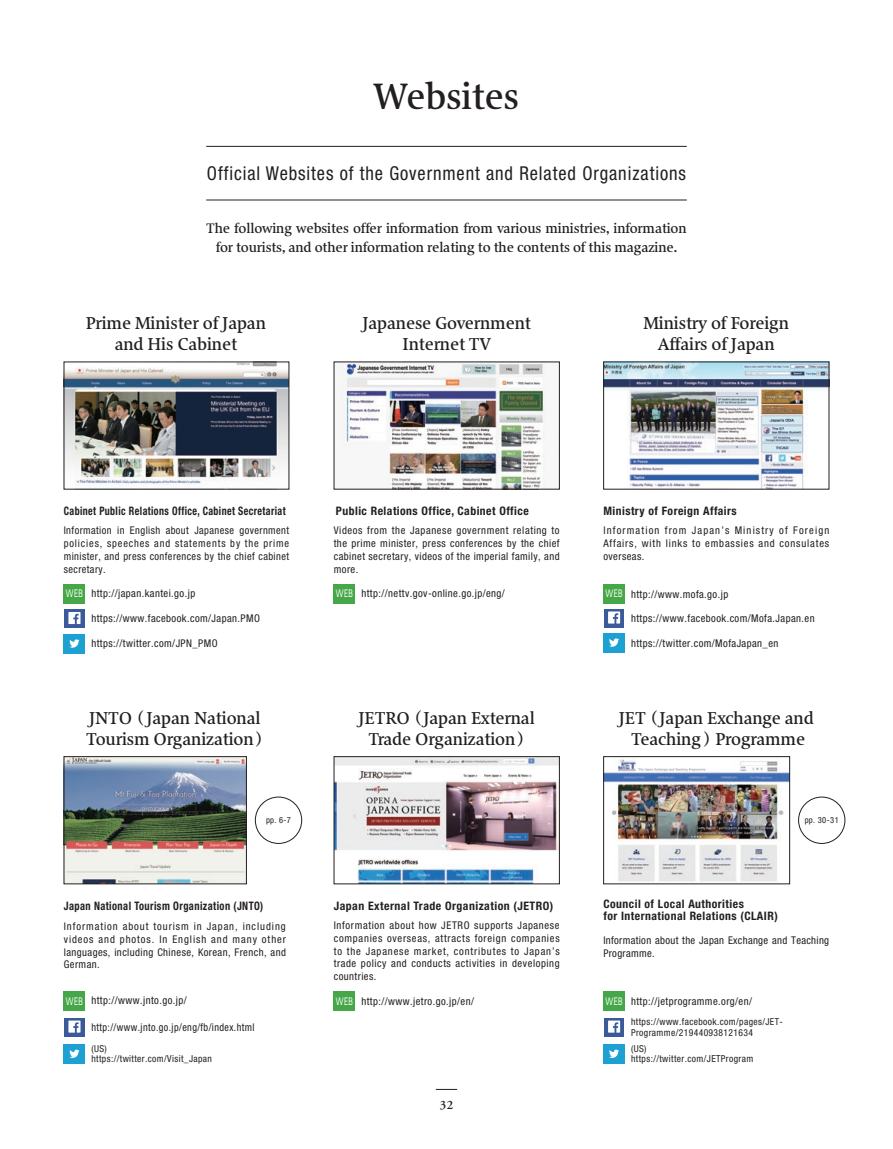
<style>
.page{position:relative;width:893px;height:1149px;background:#fff}
.page>*{position:absolute;margin:0;border:0;box-sizing:border-box;transform-origin:0 0}
.t1{font:34.05px "Hiragino UD Serif Std W6";letter-spacing:-.01em;color:#231f20}
.t2{font:condensed 19.2px "Helvetica Neue LT Std";letter-spacing:.05em;color:#231f20;scale:.96 1}
.t3{font:15.9px/21.3px "Hiragino UD Serif Std W6";letter-spacing:-.01em;color:#231f20;text-align:center}
.t4{font:12.75px/19.2px "Hiragino UD Serif Std W6";letter-spacing:-.01em;color:#231f20;text-align:center}
.t5{font:600 12.75px "Adobe Garamond Pro";color:#231f20}
.t6{font:700 condensed 11.7px/12.8px "Helvetica Neue LT Std";letter-spacing:.04em;color:#231f20}
.t7{font:700 condensed 11.7px "Helvetica Neue LT Std";letter-spacing:.04em;color:#231f20;scale:.85 1}
.t8{font:700 condensed 11.7px "Helvetica Neue LT Std";letter-spacing:.04em;color:#231f20;scale:.89 1}
.t9{font:condensed 10.65px/12.8px "Helvetica Neue LT Std";letter-spacing:.04em;color:#231f20;text-align:justify}
.t10{font:condensed 10.65px "Helvetica Neue LT Std";letter-spacing:.04em;color:#231f20;scale:.95 1}
.t11{font:condensed 9.6px/10.6px "Helvetica Neue LT Std";letter-spacing:.04em;color:#231f20}
.t12{font:9.6px "UD Shin Go Pr 6 N";letter-spacing:.05em;color:#fff;scale:.7 1}
.t13{font:condensed 8.55px "Helvetica Neue LT Std";letter-spacing:.03em;color:#231f20}
</style>
<div class="page">
<svg style="left:436px;top:1088px;width:21px;height:1px"></svg>
<div style="left:798px;top:796px;width:47px;height:47px;border:1px solid #231f20;border-radius:50%"></div>
<img style="left:66px;top:363px;width:221px;height:123px">
<img style="left:605px;top:363px;width:222px;height:124px">
<div style="left:64px;top:609px;width:21px;height:19px;background:#3a5a9a"></div>
<svg style="left:68px;top:612px;width:13px;height:12px"></svg>
<div style="left:64px;top:633px;width:21px;height:20px;background:#1ca1d2"></div>
<svg style="left:69px;top:639px;width:11px;height:8px"></svg>
<div style="left:64px;top:584px;width:21px;height:19px;background:#45a748"></div>
<div style="left:64px;top:990px;width:21px;height:20px;background:#45a748"></div>
<div style="left:334px;top:990px;width:21px;height:20px;background:#45a748"></div>
<div style="left:603px;top:990px;width:22px;height:20px;background:#45a748"></div>
<div style="left:334px;top:584px;width:21px;height:19px;background:#45a748"></div>
<div style="left:603px;top:584px;width:22px;height:19px;background:#45a748"></div>
<img style="left:340px;top:363px;width:206px;height:124px">
<div style="left:603px;top:608px;width:22px;height:19px;background:#3a5a9a"></div>
<svg style="left:608px;top:611px;width:12px;height:12px"></svg>
<div style="left:603px;top:632px;width:22px;height:20px;background:#1ca1d2"></div>
<svg style="left:609px;top:638px;width:10px;height:8px"></svg>
<div style="left:603px;top:1017px;width:22px;height:19px;background:#3a5a9a"></div>
<svg style="left:608px;top:1020px;width:12px;height:12px"></svg>
<div style="left:603px;top:1043px;width:22px;height:19px;background:#1ca1d2"></div>
<svg style="left:609px;top:1049px;width:10px;height:8px"></svg>
<div style="left:64px;top:1017px;width:21px;height:19px;background:#3a5a9a"></div>
<svg style="left:68px;top:1020px;width:13px;height:12px"></svg>
<div style="left:64px;top:1043px;width:21px;height:19px;background:#1ca1d2"></div>
<svg style="left:69px;top:1049px;width:11px;height:8px"></svg>
<hr style="left:206px;top:146px;width:481px;height:1px;background:#231f20">
<hr style="left:206px;top:200px;width:481px;height:1px;background:#231f20">
<div style="left:255px;top:796px;width:47px;height:47px;border:1px solid #231f20;border-radius:50%"></div>
<img style="left:66px;top:758px;width:179px;height:123px">
<div style="left:64px;top:756px;width:183px;height:127px;border:1px solid #231f20"></div>
<img style="left:336px;top:758px;width:222px;height:123px">
<div style="left:334px;top:756px;width:226px;height:127px;border:1px solid #231f20"></div>
<img style="left:605px;top:759px;width:183px;height:122px">
<div style="left:603px;top:756px;width:187px;height:127px;border:1px solid #231f20"></div>
<h1 class="t1" style="left:374px;top:70px;width:147px">Websites</h1>
<h2 class="t2" style="left:207px;top:161px;width:501px">Official Websites of the Government and Related Organizations</h2>
<p class="t4" style="left:206px;top:217px;width:482px">The following websites offer information from various ministries, information for tourists, and other information relating to the contents of this magazine.</p>
<h3 class="t3" style="left:86px;top:311px;width:182px">Prime Minister of Japan and His Cabinet</h3>
<h3 class="t3" style="left:362px;top:311px;width:170px">Japanese Government<br>Internet TV</h3>
<h3 class="t3" style="left:643px;top:311px;width:147px">Ministry of Foreign<br>Affairs of Japan</h3>
<p class="t7" style="left:64px;top:503px;width:262px">Cabinet Public Relations Office, Cabinet Secretariat</p>
<p class="t9" style="left:64px;top:524px;width:227px">Information in English about Japanese government policies, speeches and statements by the prime minister, and press conferences by the chief cabinet secretary.</p>
<p class="t6" style="left:336px;top:504px;width:194px">Public Relations Office, Cabinet Office</p>
<p class="t9" style="left:334px;top:524px;width:227px">Videos from the Japanese government relating to the prime minister, press conferences by the chief cabinet secretary, videos of the imperial family, and more.</p>
<p class="t6" style="left:603px;top:504px;width:135px">Ministry of Foreign Affairs</p>
<p class="t9" style="left:603px;top:524px;width:227px">Information from Japan’s Ministry of Foreign Affairs, with links to embassies and consulates overseas.</p>
<p class="t12" style="left:66px;top:585px;width:26px">WEB</p>
<p class="t9" style="left:361px;top:586px;width:145px">http://nettv.gov-online.go.jp/eng/</p>
<p class="t9" style="left:91px;top:586px;width:105px">http://japan.kantei.go.jp</p>
<p class="t12" style="left:336px;top:585px;width:26px">WEB</p>
<p class="t12" style="left:606px;top:585px;width:26px">WEB</p>
<p class="t9" style="left:91px;top:611px;width:170px">https://www.facebook.com/Japan.PMO</p>
<p class="t9" style="left:91px;top:636px;width:128px">https://twitter.com/JPN_PMO</p>
<p class="t9" style="left:631px;top:587px;width:99px">http://www.mofa.go.jp</p>
<p class="t9" style="left:631px;top:636px;width:149px">https://twitter.com/MofaJapan_en</p>
<p class="t9" style="left:631px;top:611px;width:185px">https://www.facebook.com/Mofa.Japan.en</p>
<h3 class="t3" style="left:86px;top:706px;width:179px;text-align:left">JNTO ( Japan National<br>Tourism Organization)</h3>
<h3 class="t3" style="left:358px;top:706px;width:178px">JETRO (Japan External<br>Trade Organization)</h3>
<h3 class="t3" style="left:619px;top:706px;width:196px">JET (Japan Exchange and<br>Teaching ) Programme</h3>
<p class="t13" style="left:266px;top:814px;width:26px">pp. 6-7</p>
<p class="t13" style="left:805px;top:814px;width:36px">pp. 30-31</p>
<p class="t8" style="left:64px;top:898px;width:226px">Japan National Tourism Organization (JNTO)</p>
<p class="t9" style="left:64px;top:919px;width:224px">Information about tourism in Japan, including videos and photos. In English and many other languages, including Chinese, Korean, French, and German.</p>
<p class="t6" style="left:334px;top:898px;width:221px">Japan External Trade Organization (JETRO)</p>
<p class="t9" style="left:334px;top:918px;width:227px">Information about how JETRO supports Japanese companies overseas, attracts foreign companies to the Japanese market, contributes to Japan’s trade policy and conducts activities in developing countries.</p>
<p class="t6" style="left:603px;top:896px;width:176px">Council of Local Authorities<br>for International Relations (CLAIR)</p>
<p class="t9" style="left:603px;top:933px;width:227px">Information about the Japan Exchange and Teaching<br>Programme.</p>
<p class="t9" style="left:91px;top:993px;width:97px">http://www.jnto.go.jp/</p>
<p class="t11" style="left:91px;top:1043px;width:122px;line-height:9.6px">(US) https://twitter.com/Visit_Japan</p>
<p class="t12" style="left:66px;top:992px;width:26px">WEB</p>
<p class="t12" style="left:336px;top:992px;width:26px">WEB</p>
<p class="t12" style="left:606px;top:992px;width:26px">WEB</p>
<p class="t9" style="left:361px;top:994px;width:114px">http://www.jetro.go.jp/en/</p>
<p class="t10" style="left:91px;top:1020px;width:173px">http://www.jnto.go.jp/eng/fb/index.html</p>
<p class="t9" style="left:631px;top:994px;width:123px">http://jetprogramme.org/en/</p>
<p class="t11" style="left:631px;top:1015px;width:153px">https://www.facebook.com/pages/JET-<br>Programme/219440938121634</p>
<p class="t11" style="left:631px;top:1042px;width:124px">(US) https://twitter.com/JETProgram</p>
<p class="t5" style="left:440px;top:1096px;width:15px">32</p>
</div>
